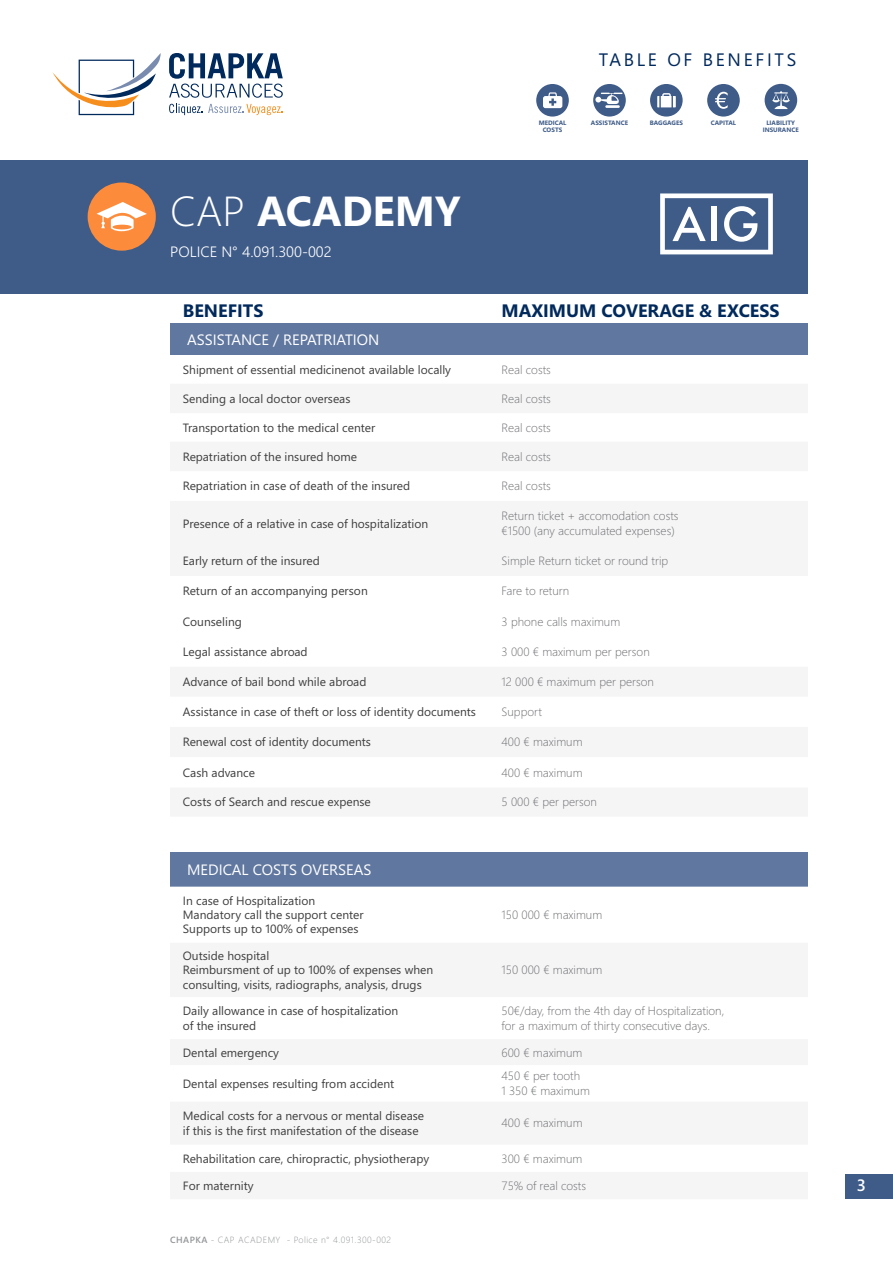
<style>
.page{position:relative;width:893px;height:1263px;background:#fff}
.page>*{position:absolute;margin:0;border:0;box-sizing:border-box;transform-origin:0 0}
.t1{font:700 42px "Segoe WP";color:#fff}
.TITRE_RUBRIQUE{font:700 18px "Segoe WP";color:#00295c}
.t2{font:18px "Segoe WP";letter-spacing:.15em;color:#00295c}
.t3{font:600 16.5px "Segoe WP";color:#fff}
.Liste_Standard{font:15px "Segoe WP";color:#fff}
.t4{font:300 15px "Segoe WP";color:#fff}
.Liste_Standard-2{font:12px/15px "Segoe WP";color:#3e3e3f}
.Liste_Standard-3{font:300 12px "Segoe WP";color:#6c6d70}
.t5{font:300 9px "Segoe WP";letter-spacing:.05em;color:#939598}
.Titre_Paragraphe{font:700 6.3px/6.9px "Segoe WP";color:#3f5c88;text-align:center}
.s1{font-weight:300}
.s2{font-weight:600}
</style>
<div class="page">
<div style="left:845px;top:1174px;width:48px;height:24px;background:#3f5c88"></div>
<svg style="left:170px;top:323px;width:638px;height:1px"></svg>
<div style="left:170px;top:324px;width:638px;height:31px;background:#60779f"></div>
<div style="left:0;top:160px;width:808px;height:133px;background:#3f5c88"></div>
<svg style="left:52px;top:53px;width:109px;height:63px"></svg>
<svg style="left:169px;top:104px;width:114px;height:11px"></svg>
<svg style="left:169px;top:53px;width:114px;height:45px"></svg>
<div style="left:593px;top:84px;width:33px;height:33px;background:#3f5c88;border-radius:50%"></div>
<svg style="left:595px;top:93px;width:28px;height:15px"></svg>
<div style="left:650px;top:84px;width:33px;height:33px;background:#3f5c88;border-radius:50%"></div>
<svg style="left:657px;top:93px;width:19px;height:14px"></svg>
<div style="left:707px;top:84px;width:33px;height:33px;background:#3f5c88;border-radius:50%"></div>
<svg style="left:715px;top:92px;width:13px;height:17px"></svg>
<div style="left:536px;top:84px;width:33px;height:33px;background:#3f5c88;border-radius:50%"></div>
<svg style="left:543px;top:92px;width:19px;height:16px"></svg>
<div style="left:765px;top:84px;width:32px;height:32px;background:#3f5c88;border-radius:50%"></div>
<svg style="left:772px;top:91px;width:18px;height:18px"></svg>
<svg style="left:660px;top:193px;width:113px;height:61px"></svg>
<div style="left:88px;top:182px;width:68px;height:69px;background:#fc8c3b;border-radius:50%"></div>
<svg style="left:97px;top:202px;width:50px;height:29px"></svg>
<div style="left:170px;top:853px;width:638px;height:34px;background:#60779f"></div>
<p class="t1" style="left:170px;top:181px;width:292px"><span class="s1">CAP</span> ACADEMY</p>
<p class="t4" style="left:170px;top:241px;width:163px">POLICE N° 4.091.300-002</p>
<p class="Titre_Paragraphe" style="left:539px;top:119px;width:29px">MEDICAL<br>COSTS</p>
<p class="t2" style="left:599px;top:48px;width:199px">TABLE OF BENEFITS</p>
<p class="Titre_Paragraphe" style="left:591px;top:119px;width:39px">ASSISTANCE</p>
<p class="Titre_Paragraphe" style="left:650px;top:119px;width:35px">BAGGAGES</p>
<p class="Titre_Paragraphe" style="left:711px;top:119px;width:27px">CAPITAL</p>
<p class="Titre_Paragraphe" style="left:766px;top:119px;width:30px">LIABILITY</p>
<p class="Titre_Paragraphe" style="left:763px;top:126px;width:37px">INSURANCE</p>
<p class="TITRE_RUBRIQUE" style="left:183px;top:298px;width:82px">BENEFITS</p>
<p class="TITRE_RUBRIQUE" style="left:502px;top:298px;width:280px">MAXIMUM COVERAGE &amp; EXCESS</p>
<p class="Liste_Standard" style="left:187px;top:329px;width:194px">ASSISTANCE / REPATRIATION</p>
<p class="Liste_Standard-2" style="left:183px;top:361px;width:270px">Shipment of essential medicinenot available locally</p>
<p class="Liste_Standard-3" style="left:502px;top:361px;width:51px">Real costs</p>
<p class="Liste_Standard-2" style="left:183px;top:390px;width:169px">Sending a local doctor overseas</p>
<p class="Liste_Standard-3" style="left:502px;top:390px;width:51px">Real costs</p>
<p class="Liste_Standard-2" style="left:183px;top:419px;width:194px">Transportation to the medical center</p>
<p class="Liste_Standard-3" style="left:502px;top:419px;width:51px">Real costs</p>
<p class="Liste_Standard-2" style="left:183px;top:448px;width:176px">Repatriation of the insured home</p>
<p class="Liste_Standard-3" style="left:502px;top:448px;width:51px">Real costs</p>
<p class="Liste_Standard-2" style="left:183px;top:478px;width:229px">Repatriation in case of death of the insured</p>
<p class="Liste_Standard-3" style="left:502px;top:478px;width:51px">Real costs</p>
<p class="Liste_Standard-2" style="left:183px;top:515px;width:247px">Presence of a relative in case of hospitalization</p>
<p class="Liste_Standard-3" style="left:502px;top:508px;width:178px">Return ticket + accomodation costs</p>
<p class="Liste_Standard-3" style="left:502px;top:523px;width:175px">€1500 (any accumulated expenses)</p>
<p class="Liste_Standard-2" style="left:183px;top:553px;width:138px">Early return of the insured</p>
<p class="Liste_Standard-3" style="left:502px;top:553px;width:168px">Simple Return ticket or round trip</p>
<p class="Liste_Standard-2" style="left:183px;top:583px;width:186px">Return of an accompanying person</p>
<p class="Liste_Standard-3" style="left:502px;top:583px;width:69px">Fare to return</p>
<p class="Liste_Standard-2" style="left:183px;top:613px;width:61px">Counseling</p>
<p class="Liste_Standard-3" style="left:502px;top:613px;width:120px">3 phone calls maximum</p>
<p class="Liste_Standard-2" style="left:183px;top:643px;width:126px">Legal assistance abroad</p>
<p class="Liste_Standard-3" style="left:502px;top:643px;width:150px">3 000 € maximum per person</p>
<p class="Liste_Standard-2" style="left:183px;top:674px;width:185px">Advance of bail bond while abroad</p>
<p class="Liste_Standard-3" style="left:502px;top:673px;width:154px">12 000 € maximum per person</p>
<p class="Liste_Standard-2" style="left:183px;top:704px;width:295px">Assistance in case of theft or loss of identity documents</p>
<p class="Liste_Standard-3" style="left:502px;top:704px;width:42px">Support</p>
<p class="Liste_Standard-2" style="left:183px;top:734px;width:190px">Renewal cost of identity documents</p>
<p class="Liste_Standard-3" style="left:502px;top:734px;width:82px">400 € maximum</p>
<p class="Liste_Standard-2" style="left:183px;top:764px;width:74px">Cash advance</p>
<p class="Liste_Standard-3" style="left:502px;top:764px;width:82px">400 € maximum</p>
<p class="Liste_Standard-2" style="left:183px;top:794px;width:190px">Costs of Search and rescue expense</p>
<p class="Liste_Standard-3" style="left:502px;top:794px;width:97px">5 000 € per person</p>
<p class="Liste_Standard" style="left:187px;top:859px;width:186px">MEDICAL COSTS OVERSEAS</p>
<p class="Liste_Standard-2" style="left:183px;top:892px;width:134px">In case of Hospitalization</p>
<p class="Liste_Standard-2" style="left:183px;top:907px;width:182px">Mandatory call the support center</p>
<p class="Liste_Standard-2" style="left:183px;top:921px;width:177px">Supports up to 100% of expenses</p>
<p class="Liste_Standard-2" style="left:183px;top:948px;width:88px">Outside hospital</p>
<p class="Liste_Standard-2" style="left:183px;top:962px;width:252px">Reimbursment of up to 100% of expenses when</p>
<p class="Liste_Standard-2" style="left:183px;top:976px;width:240px">consulting, visits, radiographs, analysis, drugs</p>
<p class="Liste_Standard-3" style="left:502px;top:906px;width:102px">150 000 € maximum</p>
<p class="Liste_Standard-3" style="left:502px;top:962px;width:102px">150 000 € maximum</p>
<p class="Liste_Standard-2" style="left:183px;top:1003px;width:217px">Daily allowance in case of hospitalization of the insured</p>
<p class="Liste_Standard-3" style="left:502px;top:1003px;width:224px">50€/day, from the 4th day of Hospitalization,</p>
<p class="Liste_Standard-3" style="left:502px;top:1017px;width:210px">for a maximum of thirty consecutive days.</p>
<p class="Liste_Standard-2" style="left:183px;top:1044px;width:98px">Dental emergency</p>
<p class="Liste_Standard-3" style="left:502px;top:1044px;width:82px">600 € maximum</p>
<p class="Liste_Standard-2" style="left:183px;top:1075px;width:213px">Dental expenses resulting from accident</p>
<p class="Liste_Standard-3" style="left:502px;top:1068px;width:80px">450 € per tooth</p>
<p class="Liste_Standard-3" style="left:502px;top:1082px;width:90px">1 350 € maximum</p>
<p class="Liste_Standard-2" style="left:183px;top:1108px;width:243px">Medical costs for a nervous or mental disease</p>
<p class="Liste_Standard-2" style="left:183px;top:1122px;width:237px">if this is the first manifestation of the disease</p>
<p class="Liste_Standard-3" style="left:502px;top:1115px;width:82px">400 € maximum</p>
<p class="Liste_Standard-2" style="left:183px;top:1150px;width:248px">Rehabilitation care, chiropractic, physiotherapy</p>
<p class="Liste_Standard-3" style="left:502px;top:1150px;width:82px">300 € maximum</p>
<p class="Liste_Standard-2" style="left:183px;top:1177px;width:72px">For maternity</p>
<p class="Liste_Standard-3" style="left:502px;top:1177px;width:86px">75% of real costs</p>
<p class="t5" style="left:170px;top:1233px;width:223px"><span class="s2">CHAPKA</span> - CAP ACADEMY - Police n° 4.091.300-002</p>
<h3 class="t3" style="left:857px;top:1174px;width:11px">3</h3>
</div>
